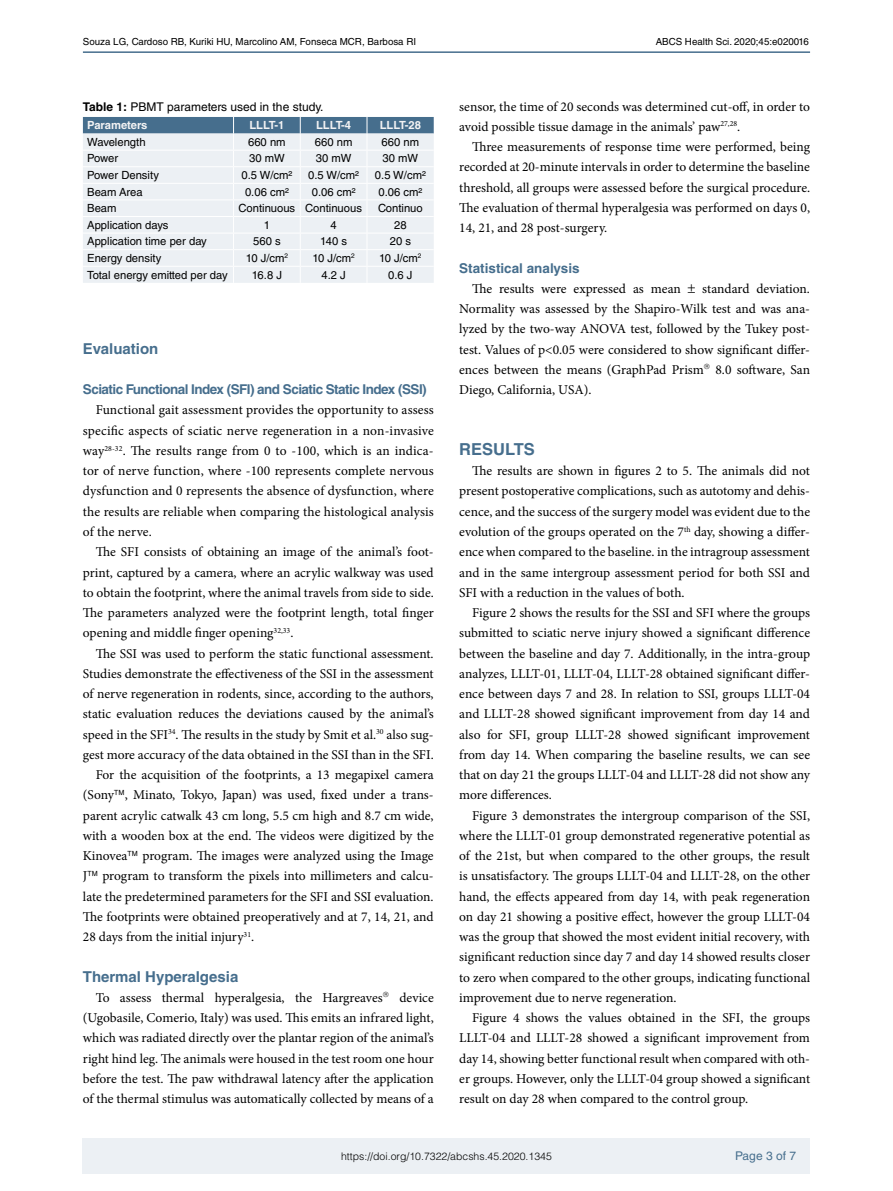
<style>
.page{position:relative;width:893px;height:1191px;background:#fff}
.page>*{position:absolute;margin:0;border:0;box-sizing:border-box;transform-origin:0 0}
.t1{font:700 16.5px "Helvetica LT Std";color:#466e8d}
.t2{font:700 15px "Helvetica LT Std";color:#466e8d}
.t3{font:13.5px/20.2px "Minion Pro";color:#000;text-align:justify}
.t4{font:700 13.5px "Helvetica LT Std";letter-spacing:-.04em;color:#466e8d}
.t5{font:700 13.5px "Helvetica LT Std";color:#466e8d}
.t6{font:12px "Helvetica LT Std";color:#000}
.t7{font:12px "Helvetica LT Std";color:#466e8d}
.t8{font:11.25px "Helvetica LT Std";color:#000}
.t9{font:700 11.25px "Helvetica LT Std";color:#f3f3f4}
.t10{font:300 10.5px "Helvetica LT Std";color:#000}
.t11{font:9.75px "Helvetica LT Std";color:#000}
.s1{font-weight:700}
</style>
<div class="page">
<div style="left:83px;top:1138px;width:727px;height:35px;background:#ecf0f4"></div>
<hr style="left:83px;top:51px;width:727px;height:2px;background:#466e8d">
<svg style="left:83px;top:117px;width:351px;height:166px;background:#dce4ea"></svg>
<p class="t11" style="left:83px;top:36px;width:335px">Souza LG, Cardoso RB, Kuriki HU, Marcolino AM, Fonseca MCR, Barbosa RI</p>
<p class="t11" style="left:656px;top:36px;width:155px">ABCS Health Sci. 2020;45:e020016</p>
<p class="t6" style="left:83px;top:99px;width:242px"><span class="s1">Table 1:</span> PBMT parameters used in the study.</p>
<p class="t9" style="left:87px;top:118px;width:62px">Parameters</p>
<p class="t9" style="left:249px;top:118px;width:37px">LLLT-1</p>
<p class="t9" style="left:316px;top:118px;width:37px">LLLT-4</p>
<p class="t9" style="left:380px;top:118px;width:43px">LLLT-28</p>
<p class="t8" style="left:87px;top:135px;width:60px">Wavelength</p>
<p class="t8" style="left:248px;top:135px;width:39px">660 nm</p>
<p class="t8" style="left:315px;top:135px;width:39px">660 nm</p>
<p class="t8" style="left:382px;top:135px;width:39px">660 nm</p>
<p class="t8" style="left:87px;top:152px;width:33px">Power</p>
<p class="t8" style="left:249px;top:152px;width:37px">30 mW</p>
<p class="t8" style="left:316px;top:152px;width:37px">30 mW</p>
<p class="t8" style="left:383px;top:152px;width:37px">30 mW</p>
<p class="t8" style="left:87px;top:169px;width:73px">Power Density</p>
<p class="t8" style="left:241px;top:169px;width:52px">0.5 W/cm²</p>
<p class="t8" style="left:308px;top:169px;width:52px">0.5 W/cm²</p>
<p class="t8" style="left:375px;top:169px;width:52px">0.5 W/cm²</p>
<p class="t8" style="left:87px;top:185px;width:57px">Beam Area</p>
<p class="t8" style="left:245px;top:185px;width:45px">0.06 cm²</p>
<p class="t8" style="left:312px;top:185px;width:45px">0.06 cm²</p>
<p class="t8" style="left:378px;top:185px;width:45px">0.06 cm²</p>
<p class="t8" style="left:87px;top:202px;width:31px">Beam</p>
<p class="t8" style="left:239px;top:202px;width:125px">Continuous Continuous</p>
<p class="t8" style="left:378px;top:202px;width:46px">Continuo</p>
<p class="t8" style="left:87px;top:218px;width:83px">Application days</p>
<p class="t8" style="left:264px;top:218px;width:8px">1</p>
<p class="t8" style="left:330px;top:218px;width:8px">4</p>
<p class="t8" style="left:394px;top:218px;width:14px">28</p>
<p class="t8" style="left:87px;top:235px;width:121px">Application time per day</p>
<p class="t8" style="left:253px;top:235px;width:29px">560 s</p>
<p class="t8" style="left:320px;top:235px;width:29px">140 s</p>
<p class="t8" style="left:390px;top:235px;width:23px">20 s</p>
<p class="t8" style="left:87px;top:251px;width:76px">Energy density</p>
<p class="t8" style="left:246px;top:251px;width:44px">10 J/cm<sup>2</sup></p>
<p class="t8" style="left:312px;top:251px;width:44px">10 J/cm<sup>2</sup></p>
<p class="t8" style="left:379px;top:251px;width:44px">10 J/cm<sup>2</sup></p>
<p class="t8" style="left:87px;top:268px;width:142px">Total energy emitted per day</p>
<p class="t8" style="left:252px;top:268px;width:32px">16.8 J</p>
<p class="t8" style="left:321px;top:268px;width:26px">4.2 J</p>
<p class="t8" style="left:388px;top:268px;width:26px">0.6 J</p>
<p class="t2" style="left:83px;top:339px;width:77px">Evaluation</p>
<p class="t4" style="left:83px;top:381px;width:345px">Sciatic Functional Index (SFI) and Sciatic Static Index (SSI)</p>
<p class="t3" style="left:83px;top:400px;width:352px;text-indent:13px">Functional gait assessment provides the opportunity to assess specific aspects of sciatic nerve regeneration in a non-invasive way<sup>28-32</sup>. The results range from 0 to -100, which is an indica&shy;tor of nerve function, where -100 represents complete nervous dysfunction and 0 represents the absence of dysfunction, where the results are reliable when comparing the histological analysis of the nerve.</p>
<p class="t3" style="left:83px;top:542px;width:352px;text-indent:13px">The SFI consists of obtaining an image of the animal’s foot&shy;print, captured by a camera, where an acrylic walkway was used to obtain the footprint, where the animal travels from side to side.<br>The parameters analyzed were the footprint length, total finger opening and middle finger opening<sup>32,33</sup>.</p>
<p class="t3" style="left:96px;top:643px;width:339px">The SSI was used to perform the static functional assessment.</p>
<p class="t3" style="left:83px;top:663px;width:352px">Studies demonstrate the effectiveness of the SSI in the assessment</p>
<p class="t3" style="left:83px;top:683px;width:352px">of nerve regeneration in rodents, since, according to the authors,</p>
<p class="t3" style="left:83px;top:704px;width:352px">static evaluation reduces the deviations caused by the animal’s</p>
<p class="t3" style="left:83px;top:724px;width:352px">speed in the SFI<sup>34</sup>. The results in the study by Smit et al.<sup>30</sup> also sug-</p>
<p class="t3" style="left:83px;top:744px;width:352px">gest more accuracy of the data obtained in the SSI than in the SFI.</p>
<p class="t3" style="left:96px;top:764px;width:340px">For the acquisition of the footprints, a 13 megapixel camera</p>
<p class="t3" style="left:83px;top:785px;width:352px">(Sony , Minato, Tokyo, Japan) was used, fixed under a trans-</p>
<p class="t3" style="left:83px;top:805px;width:352px">parent acrylic catwalk 43 cm long, 5.5 cm high and 8.7 cm wide,</p>
<p class="t3" style="left:83px;top:825px;width:352px">with a wooden box at the end. The videos were digitized by the</p>
<p class="t3" style="left:83px;top:845px;width:352px">Kinovea program. The images were analyzed using the Image</p>
<p class="t3" style="left:83px;top:866px;width:352px">J program to transform the pixels into millimeters and calcu-</p>
<p class="t3" style="left:83px;top:886px;width:352px">late the predetermined parameters for the SFI and SSI evaluation.</p>
<p class="t3" style="left:83px;top:906px;width:352px">The footprints were obtained preoperatively and at 7, 14, 21, and</p>
<p class="t3" style="left:83px;top:926px;width:173px">28 days from the initial injury<sup>31</sup>.</p>
<p class="t2" style="left:83px;top:967px;width:157px">Thermal Hyperalgesia</p>
<p class="t3" style="left:83px;top:987px;width:352px;text-indent:13px">To assess thermal hyperalgesia, the Hargreaves device (Ugobasile, Comerio, Italy) was used. This emits an infrared light, which was radiated directly over the plantar region of the animal’s right hind leg. The animals were housed in the test room one hour before the test. The paw withdrawal latency after the application of the thermal stimulus was automatically collected by means of a</p>
<p class="t3" style="left:459px;top:96px;width:352px">sensor, the time of 20 seconds was determined cut-off, in order to avoid possible tissue damage in the animals’ paw<sup>27,28</sup>.</p>
<p class="t3" style="left:459px;top:137px;width:352px;text-indent:13px">Three measurements of response time were performed, being recorded at 20-minute intervals in order to determine the baseline threshold, all groups were assessed before the surgical procedure.<br>The evaluation of thermal hyperalgesia was performed on days 0, 14, 21, and 28 post-surgery.</p>
<p class="t5" style="left:459px;top:260px;width:122px">Statistical analysis</p>
<p class="t3" style="left:472px;top:278px;width:210px">The results were expressed as mean</p>
<p class="t3" style="left:459px;top:278px;width:352px;text-indent:243px">standard deviation.<br>Normality was assessed by the Shapiro-Wilk test and was ana&shy;lyzed by the two-way ANOVA test, followed by the Tukey post&shy;test. Values of p&lt;0.05 were considered to show significant differ&shy;ences between the means (GraphPad Prism 8.0 software, San Diego, California, USA).</p>
<p class="t1" style="left:459px;top:439px;width:77px">RESULTS</p>
<p class="t3" style="left:459px;top:461px;width:352px;text-indent:13px">The results are shown in figures 2 to 5. The animals did not present postoperative complications, such as autotomy and dehis&shy;cence, and the success of the surgery model was evident due to the evolution of the groups operated on the 7<sup>th</sup> day, showing a differ&shy;ence when compared to the baseline. in the intragroup assessment and in the same intergroup assessment period for both SSI and SFI with a reduction in the values of both.</p>
<p class="t3" style="left:459px;top:602px;width:352px;text-indent:13px">Figure 2 shows the results for the SSI and SFI where the groups submitted to sciatic nerve injury showed a significant difference between the baseline and day 7. Additionally, in the intra-group analyzes, LLLT-01, LLLT-04, LLLT-28 obtained significant differ&shy;ence between days 7 and 28. In relation to SSI, groups LLLT-04 and LLLT-28 showed significant improvement from day 14 and also for SFI, group LLLT-28 showed significant improvement from day 14. When comparing the baseline results, we can see that on day 21 the groups LLLT-04 and LLLT-28 did not show any more differences.</p>
<p class="t3" style="left:459px;top:805px;width:352px;text-indent:13px">Figure 3 demonstrates the intergroup comparison of the SSI, where the LLLT-01 group demonstrated regenerative potential as of the 21st, but when compared to the other groups, the result is unsatisfactory. The groups LLLT-04 and LLLT-28, on the other hand, the effects appeared from day 14, with peak regeneration on day 21 showing a positive effect, however the group LLLT-04 was the group that showed the most evident initial recovery, with significant reduction since day 7 and day 14 showed results closer to zero when compared to the other groups, indicating functional improvement due to nerve regeneration.</p>
<p class="t3" style="left:459px;top:1007px;width:352px;text-indent:13px">Figure 4 shows the values obtained in the SFI, the groups LLLT‑04 and LLLT-28 showed a significant improvement from day 14, showing better functional result when compared with oth&shy;er groups. However, only the LLLT-04 group showed a significant result on day 28 when compared to the control group.</p>
<p class="t10" style="left:341px;top:1149px;width:212px">https://doi.org/10.7322/abcshs.45.2020.1345</p>
<p class="t7" style="left:735px;top:1148px;width:62px">Page 3 of 7</p>
</div>
